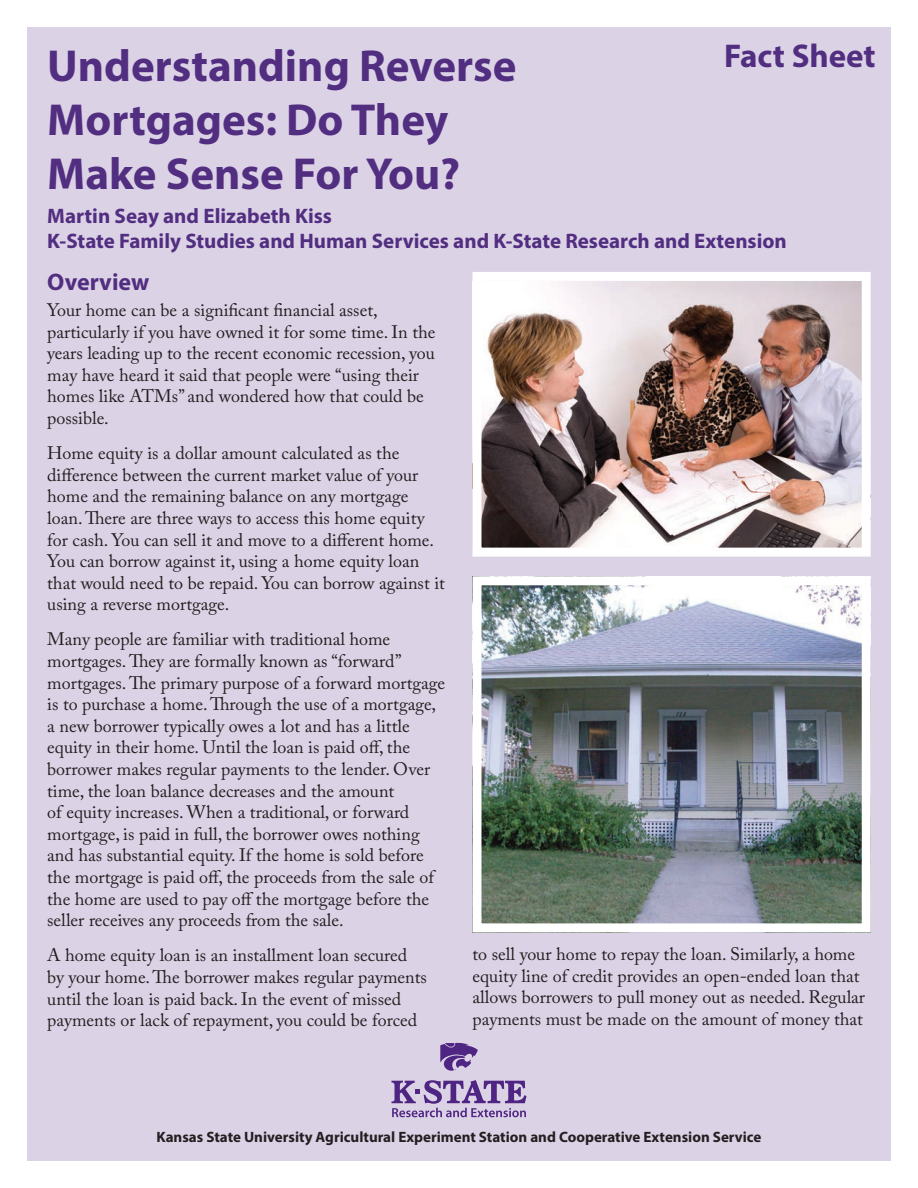
<style>
.page{position:relative;width:918px;height:1188px;background:#fff}
.page>*{position:absolute;margin:0;border:0;box-sizing:border-box;transform-origin:0 0}
.t1{font:700 45px/54px "Myriad Pro";color:#522e81}
.Headers{font:700 33px "Myriad Pro";color:#522e81}
.Headers-2{font:700 24px "Myriad Pro";color:#522e81}
.Headers-3{font:700 21px "Myriad Pro";color:#522e81}
.BodyText{font:18px/21.6px "Adobe Caslon Pro";color:#231f20}
.t2{font:700 15px "Myriad Pro";color:#231f20}
</style>
<div class="page">
<div style="left:27px;top:27px;width:864px;height:1134px;background:#dcd2e6"></div>
<img style="left:482px;top:282px;width:379px;height:265px">
<div style="left:472px;top:272px;width:399px;height:285px;border:9px solid #fff"></div>
<svg style="left:392px;top:1080px;width:134px;height:37px"></svg>
<svg style="left:440px;top:1043px;width:38px;height:28px"></svg>
<img style="left:482px;top:586px;width:379px;height:336px">
<div style="left:472px;top:576px;width:399px;height:356px;border:9px solid #fff"></div>
<p class="t1" style="left:47px;top:37px;width:471px">Understanding Reverse</p>
<p class="Headers" style="left:724px;top:34px;width:153px">Fact Sheet</p>
<p class="t1" style="left:47px;top:91px;width:415px">Mortgages: Do They<br>Make Sense For You?</p>
<p class="Headers-3" style="left:47px;top:202px;width:286px">Martin Seay and Elizabeth Kiss</p>
<p class="Headers-3" style="left:47px;top:228px;width:741px">K-State Family Studies and Human Services and K-State Research and Extension</p>
<p class="Headers-2" style="left:47px;top:266px;width:104px">Overview</p>
<p class="BodyText" style="left:47px;top:299px;width:390px">Your home can be a significant financial asset, particularly if you have owned it for some time. In the years leading up to the recent economic recession, you may have heard it said that people were “using their homes like ATMs” and wondered how that could be possible.</p>
<p class="BodyText" style="left:47px;top:442px;width:399px">Home equity is a dollar amount calculated as the difference between the current market value of your home and the remaining balance on any mortgage loan. There are three ways to access this home equity for cash. You can sell it and move to a different home.<br>You can borrow against it, using a home equity loan that would need to be repaid. You can borrow against it using a reverse mortgage.</p>
<p class="BodyText" style="left:47px;top:628px;width:399px">Many people are familiar with traditional home mortgages. They are formally known as “forward” mortgages. The primary purpose of a forward mortgage is to purchase a home. Through the use of a mortgage, a new borrower typically owes a lot and has a little equity in their home. Until the loan is paid off, the borrower makes regular payments to the lender. Over time, the loan balance decreases and the amount<br>of equity increases. When a traditional, or forward mortgage, is paid in full, the borrower owes nothing and has substantial equity. If the home is sold before the mortgage is paid off, the proceeds from the sale of the home are used to pay off the mortgage before the seller receives any proceeds from the sale.</p>
<p class="BodyText" style="left:47px;top:944px;width:381px">A home equity loan is an installment loan secured by your home. The borrower makes regular payments until the loan is paid back. In the event of missed payments or lack of repayment, you could be forced</p>
<p class="BodyText" style="left:472px;top:943px;width:394px">to sell your home to repay the loan. Similarly, a home equity line of credit provides an open-ended loan that allows borrowers to pull money out as needed. Regular payments must be made on the amount of money that</p>
<p class="t2" style="left:156px;top:1128px;width:607px">Kansas State University Agricultural Experiment Station and Cooperative Extension Service</p>
</div>
